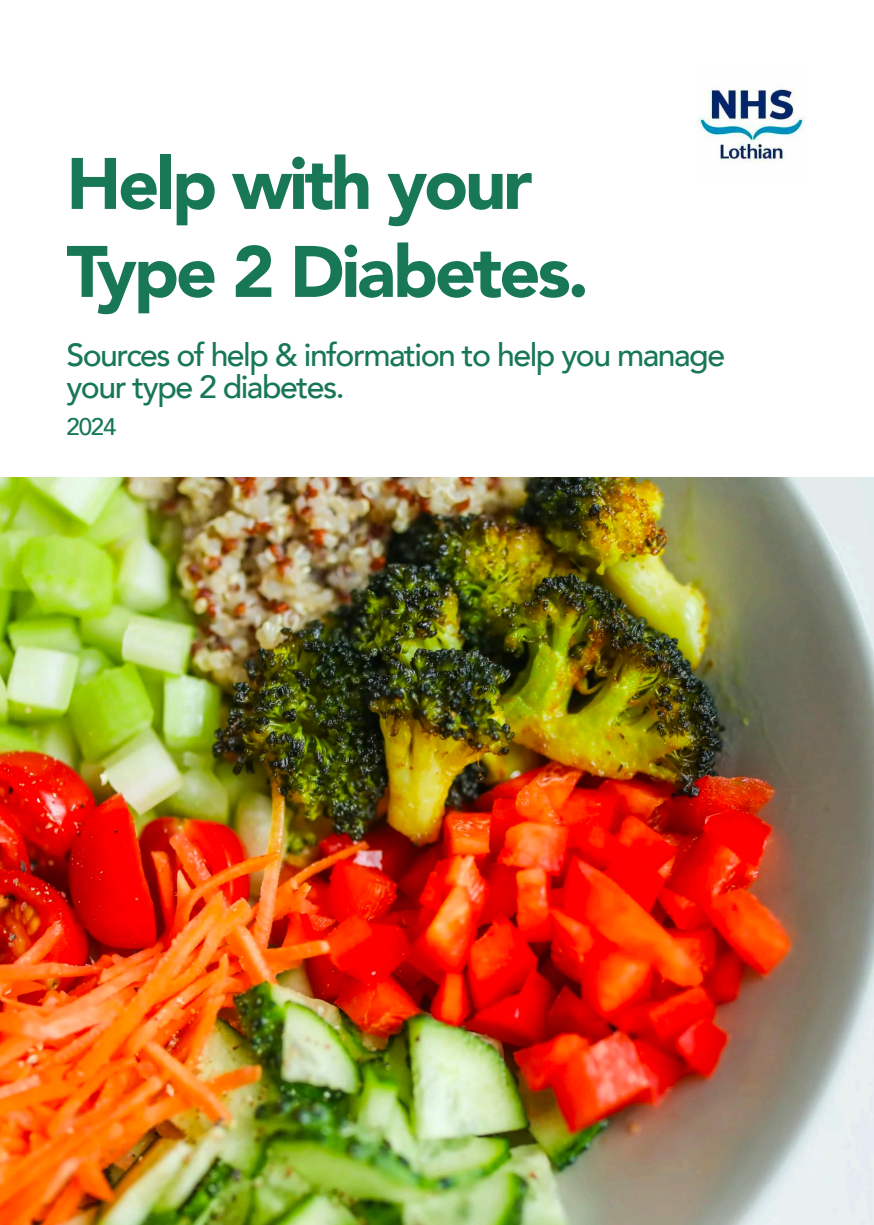
<style>
.page{position:relative;width:874px;height:1225px;background:#fff}
.page>*{position:absolute;margin:0;border:0;box-sizing:border-box;transform-origin:0 0}
.t1{font:900 72px/88px "Avenir";letter-spacing:-.045em;color:#187856}
.t2{font:500 32px/32px "Avenir";letter-spacing:-.045em;color:#187856}
.t3{font:500 24px "Avenir";color:#187856}
</style>
<div class="page">
<img style="left:697px;top:87px;width:108px;height:76px">
<img style="left:0;top:478px;width:874px;height:747px">
<h1 class="t1" style="left:66px;top:142px;width:524px">Help with your<br>Type 2 Diabetes.</h1>
<p class="t2" style="left:66px;top:339px;width:660px">Sources of help &amp; information to help you manage your type 2 diabetes.</p>
<p class="t3" style="left:66px;top:411px;width:51px">2024</p>
</div>
